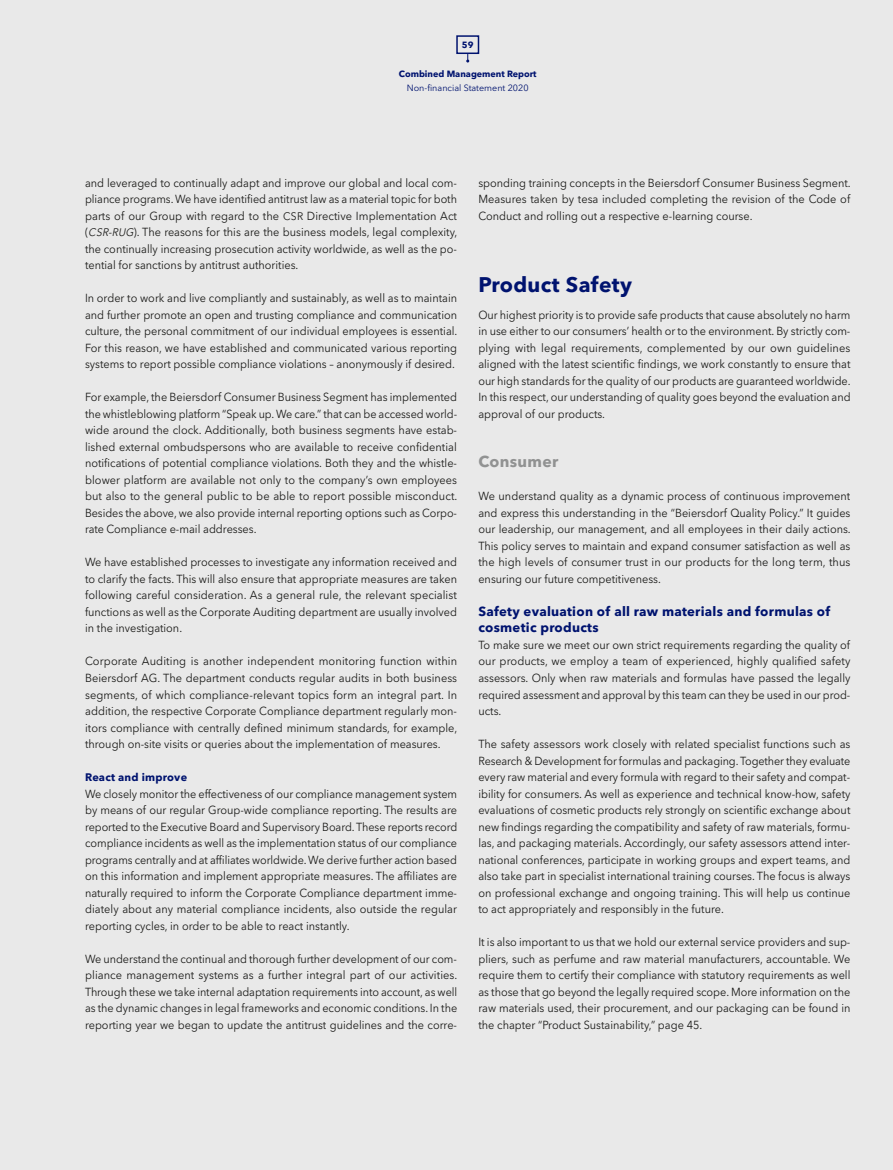
<style>
.page{position:relative;width:893px;height:1170px;background:#fff}
.page>*{position:absolute;margin:0;border:0;box-sizing:border-box;transform-origin:0 0}
.t1{font:700 21px "Avenir Next LT Pro";letter-spacing:.02em;color:#00136f}
.t2{font:700 15.75px "Avenir Next LT Pro";letter-spacing:.02em;color:#919292}
.t3{font:700 13.2px/16.5px "Avenir Next LT Pro";letter-spacing:.02em;color:#00136f}
.t4{font:11.7px/16.5px "Avenir Next LT Pro";color:#1a1a18;text-align:justify;scale:.94 1}
.t5{font:11.7px/16.5px "Avenir Next LT Pro";color:#1a1a18;text-align:justify;scale:.93 1}
.t6{font:11.7px/16.5px "Avenir Next LT Pro";color:#1a1a18;text-align:justify;scale:.95 1}
.t7{font:700 10.8px "Avenir Next LT Pro";letter-spacing:.02em;color:#00136f}
.t8{font:700 9px "Avenir Next LT Pro";color:#00136f}
.t9{font:9px "Avenir Next LT Pro";color:#00136f}
.s1{font-size:10.8px}
.s2{font-style:italic;font-size:10.8px}
.s3{font-style:italic}
</style>
<div class="page">
<div style="left:0;top:0;width:893px;height:1169px;background:#e9e9e9"></div>
<svg style="left:456px;top:35px;width:24px;height:28px"></svg>
<p class="t8" style="left:462px;top:39px;width:13px">59</p>
<p class="t9" style="left:407px;top:82px;width:123px">Non-financial Statement 2020</p>
<p class="t8" style="left:399px;top:69px;width:139px">Combined Management Report</p>
<p class="t4" style="left:85px;top:174px;width:398px">and leveraged to continually adapt and improve our global and local com&shy;pliance programs. We have identified antitrust law as a material topic for both parts of our Group with regard to the <span class="s1">CSR</span> Directive Implementation Act (<span class="s2">CSR</span><span class="s3">-</span><span class="s2">RUG</span>). The reasons for this are the business models, legal complexity, the continually increasing prosecution activity worldwide, as well as the po&shy;tential for sanctions by antitrust authorities.</p>
<p class="t4" style="left:85px;top:290px;width:398px">In order to work and live compliantly and sustainably, as well as to maintain and further promote an open and trusting compliance and communication culture, the personal commitment of our individual employees is essential.<br>For this reason, we have established and communicated various reporting systems to report possible compliance violations – anonymously if desired.</p>
<p class="t4" style="left:85px;top:389px;width:398px">For example, the Beiersdorf Consumer Business Segment has implemented the whistleblowing platform “Speak up. We care.” that can be accessed world&shy;wide around the clock. Additionally, both business segments have estab&shy;lished external ombudspersons who are available to receive confidential notifications of potential compliance violations. Both they and the whistle&shy;blower platform are available not only to the company’s own employees but also to the general public to be able to report possible misconduct.<br>Besides the above, we also provide internal reporting options such as Corpo&shy;rate Compliance e-mail addresses.</p>
<p class="t4" style="left:85px;top:554px;width:397px">We have established processes to investigate any information received and to clarify the facts. This will also ensure that appropriate measures are taken following careful consideration. As a general rule, the relevant specialist functions as well as the Corporate Auditing department are usually involved in the investigation.</p>
<p class="t6" style="left:85px;top:653px;width:393px">Corporate Auditing is another independent monitoring function within Beiersdorf AG. The department conducts regular audits in both business segments, of which compliance-relevant topics form an integral part. In addition, the respective Corporate Compliance department regularly mon&shy;itors compliance with centrally defined minimum standards, for example, through on-site visits or queries about the implementation of measures.</p>
<p class="t7" style="left:85px;top:770px;width:104px">React and improve</p>
<p class="t4" style="left:85px;top:785px;width:398px">We closely monitor the effectiveness of our compliance management system by means of our regular Group-wide compliance reporting. The results are reported to the Executive Board and Supervisory Board. These reports record compliance incidents as well as the implementation status of our compliance programs centrally and at affiliates worldwide. We derive further action based on this information and implement appropriate measures. The affiliates are naturally required to inform the Corporate Compliance department imme&shy;diately about any material compliance incidents, also outside the regular reporting cycles, in order to be able to react instantly.</p>
<p class="t4" style="left:85px;top:950px;width:398px">We understand the continual and thorough further development of our com&shy;pliance management systems as a further integral part of our activities.<br>Through these we take internal adaptation requirements into account, as well as the dynamic changes in legal frameworks and economic conditions. In the reporting year we began to update the antitrust guidelines and the corre-</p>
<p class="t4" style="left:478px;top:174px;width:398px">sponding training concepts in the Beiersdorf Consumer Business Segment.<br>Measures taken by tesa included completing the revision of the Code of Conduct and rolling out a respective e-learning course.</p>
<h1 class="t1" style="left:478px;top:271px;width:155px">Product Safety</h1>
<p class="t5" style="left:478px;top:306px;width:402px">Our highest priority is to provide safe products that cause absolutely no harm in use either to our consumers’ health or to the environment. By strictly com&shy;plying with legal requirements, complemented by our own guidelines aligned with the latest scientific findings, we work constantly to ensure that our high standards for the quality of our products are guaranteed worldwide.<br>In this respect, our understanding of quality goes beyond the evaluation and approval of our products.</p>
<h2 class="t2" style="left:478px;top:452px;width:81px">Consumer</h2>
<p class="t4" style="left:478px;top:488px;width:398px">We understand quality as a dynamic process of continuous improvement and express this understanding in the “Beiersdorf Quality Policy.” It guides our leadership, our management, and all employees in their daily actions.<br>This policy serves to maintain and expand consumer satisfaction as well as the high levels of consumer trust in our products for the long term, thus ensuring our future competitiveness.</p>
<p class="t3" style="left:478px;top:603px;width:353px">Safety evaluation of all raw materials and formulas of cosmetic products</p>
<p class="t4" style="left:478px;top:636px;width:397px">To make sure we meet our own strict requirements regarding the quality of our products, we employ a team of experienced, highly qualified safety assessors. Only when raw materials and formulas have passed the legally required assessment and approval by this team can they be used in our prod&shy;ucts.</p>
<p class="t4" style="left:478px;top:735px;width:397px">The safety assessors work closely with related specialist functions such as Research &amp; Development for formulas and packaging. Together they evaluate every raw material and every formula with regard to their safety and compat&shy;ibility for consumers. As well as experience and technical know-how, safety evaluations of cosmetic products rely strongly on scientific exchange about new findings regarding the compatibility and safety of raw materials, formu&shy;las, and packaging materials. Accordingly, our safety assessors attend inter&shy;national conferences, participate in working groups and expert teams, and also take part in specialist international training courses. The focus is always on professional exchange and ongoing training. This will help us continue to act appropriately and responsibly in the future.</p>
<p class="t4" style="left:478px;top:933px;width:397px">It is also important to us that we hold our external service providers and sup&shy;pliers, such as perfume and raw material manufacturers, accountable. We require them to certify their compliance with statutory requirements as well as those that go beyond the legally required scope. More information on the raw materials used, their procurement, and our packaging can be found in the chapter “Product Sustainability,” page 45.</p>
</div>
